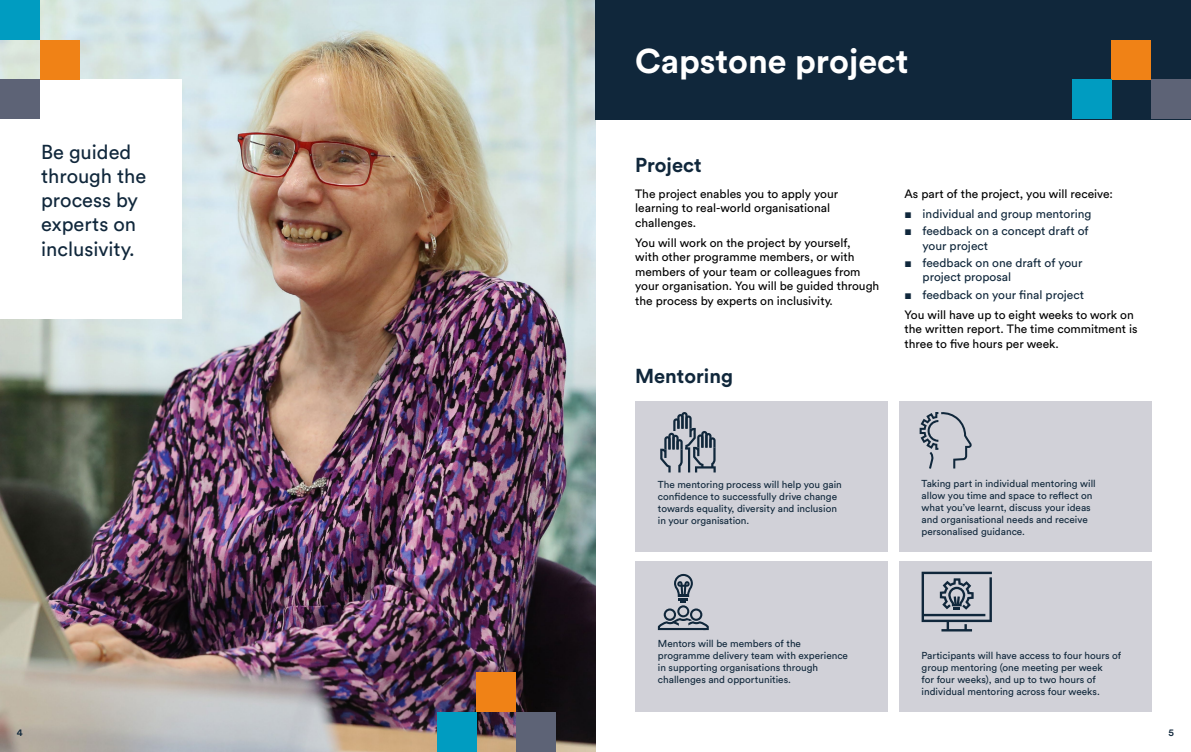
<style>
.page{position:relative;width:1191px;height:752px;background:#fff}
.page>*{position:absolute;margin:0;border:0;box-sizing:border-box;transform-origin:0 0}
.t1{font:700 34px "Circular Pro";color:#fff}
.t2{font:20px/24px "Circular Pro";color:#10273b}
.t3{font:700 20px "Circular Pro";color:#10273b}
.t4{font:12px/14.4px "Circular Pro";color:#000}
.t5{font:12px/14.4px "Circular Pro";color:#10273b}
.t6{font:10px/12px "Circular Pro";color:#10273b}
.t7{font:500 10px "Circular Pro";color:#10273b}
.s1{font-size:8px}
.s2{font-size:8px;color:#10273b}
.s3{color:#10273b}
</style>
<div class="page">
<img style="left:0;top:0;width:595px;height:751px">
<div style="left:0;top:79px;width:181px;height:240px;background:#fff"></div>
<div style="left:595px;top:0;width:596px;height:119px;background:#10273b"></div>
<div style="left:40px;top:40px;width:39px;height:39px;background:#f08216"></div>
<div style="left:0;top:0;width:40px;height:40px;background:#009cc1"></div>
<div style="left:0;top:79px;width:40px;height:40px;background:#5d6376"></div>
<div style="left:1111px;top:40px;width:40px;height:39px;background:#f08216"></div>
<div style="left:476px;top:672px;width:40px;height:39px;background:#f08216"></div>
<div style="left:1071px;top:79px;width:40px;height:40px;background:#009cc1"></div>
<div style="left:437px;top:711px;width:39px;height:40px;background:#009cc1"></div>
<div style="left:1151px;top:79px;width:40px;height:40px;background:#5d6376"></div>
<div style="left:516px;top:711px;width:40px;height:40px;background:#5d6376"></div>
<div style="left:635px;top:561px;width:252px;height:150px;background:#d1d1d8"></div>
<div style="left:635px;top:401px;width:252px;height:151px;background:#d1d1d8"></div>
<div style="left:899px;top:561px;width:252px;height:150px;background:#d1d1d8"></div>
<div style="left:899px;top:401px;width:252px;height:151px;background:#d1d1d8"></div>
<svg style="left:658px;top:573px;width:51px;height:56px"></svg>
<svg style="left:919px;top:412px;width:53px;height:56px"></svg>
<svg style="left:921px;top:571px;width:71px;height:60px"></svg>
<svg style="left:660px;top:412px;width:55px;height:60px"></svg>
<h2 class="t2" style="left:41px;top:139px;width:107px">Be guided through the process by experts on inclusivity.</h2>
<h1 class="t1" style="left:635px;top:38px;width:275px">Capstone project</h1>
<h2 class="t3" style="left:635px;top:151px;width:68px">Project</h2>
<p class="t4" style="left:635px;top:186px;width:205px">The project enables you to apply your learning to real-world organisational challenges.</p>
<p class="t4" style="left:635px;top:235px;width:246px">You will work on the project by yourself,<br>with other programme members, or with members of your team or colleagues from your organisation. You will be guided through the process by experts on inclusivity.</p>
<h2 class="t3" style="left:635px;top:362px;width:99px">Mentoring</h2>
<p class="t4" style="left:904px;top:186px;width:210px">As part of the project, you will receive:</p>
<p class="t5" style="left:904px;top:206px;width:188px"><span class="s1">■</span> individual and group mentoring</p>
<p class="t5" style="left:922px;top:223px;width:167px;text-indent:-18px"><span class="s1">■</span> feedback on a concept draft of your project</p>
<p class="t5" style="left:922px;top:255px;width:161px;text-indent:-18px"><span class="s1">■</span> feedback on one draft of your project proposal</p>
<p class="t4" style="left:904px;top:284px;width:231px;line-height:20.1px"><span class="s2">■</span> <span class="s3">feedback on your final project<br></span>You will have up to eight weeks to work on</p>
<p class="t4" style="left:904px;top:321px;width:234px">the written report. The time commitment is three to five hours per week.</p>
<p class="t6" style="left:658px;top:477px;width:185px">The mentoring process will help you gain confidence to successfully drive change towards equality, diversity and inclusion in your organisation.</p>
<p class="t6" style="left:921px;top:477px;width:176px">Taking part in individual mentoring will allow you time and space to reflect on what you’ve learnt, discuss your ideas and organisational needs and receive personalised guidance.</p>
<p class="t6" style="left:658px;top:637px;width:192px">Mentors will be members of the programme delivery team with experience in supporting organisations through challenges and opportunities.</p>
<p class="t6" style="left:921px;top:649px;width:201px">Participants will have access to four hours of group mentoring (one meeting per week<br>for four weeks), and up to two hours of individual mentoring across four weeks.</p>
<p class="t7" style="left:17px;top:725px;width:7px">4</p>
<p class="t7" style="left:1168px;top:725px;width:7px">5</p>
</div>
